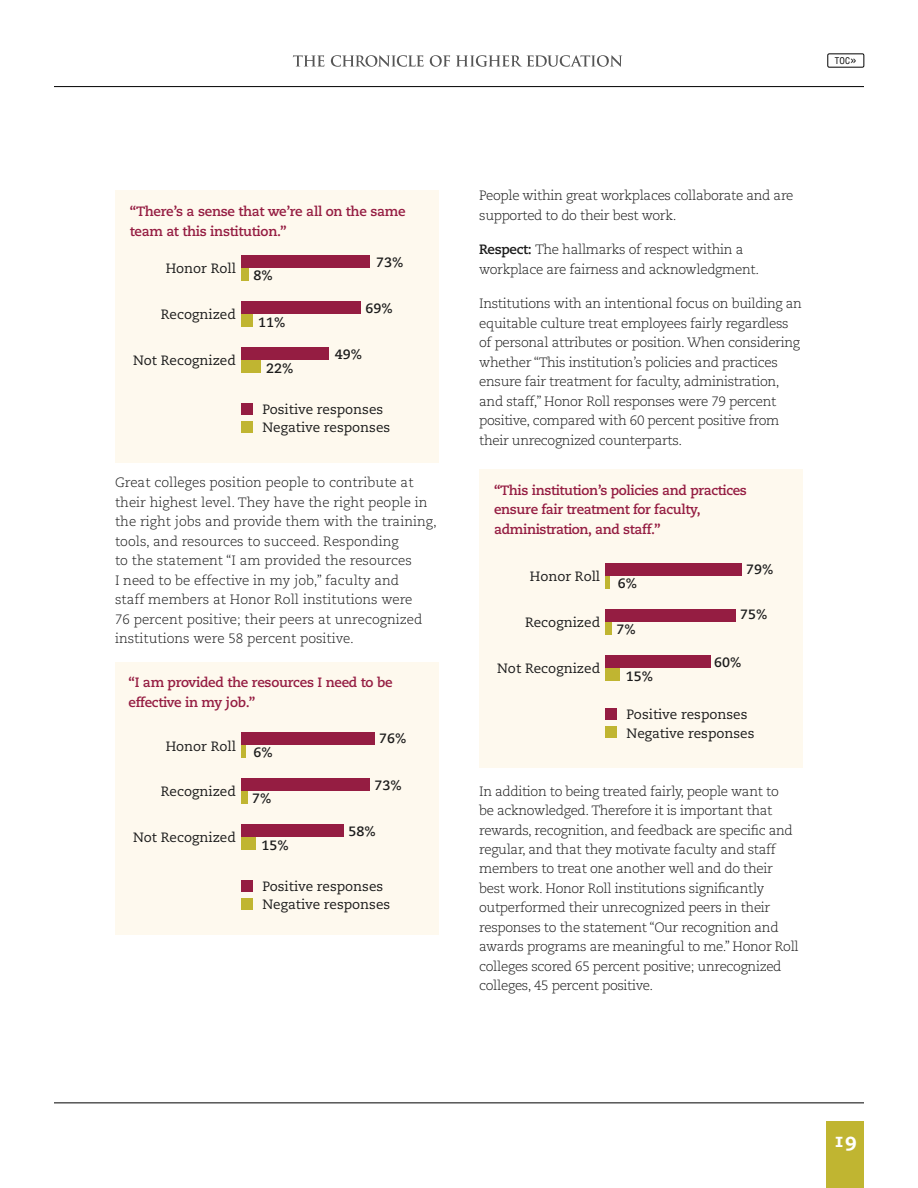
<style>
.page{position:relative;width:918px;height:1188px;background:#fff}
.page>*{position:absolute;margin:0;border:0;box-sizing:border-box;transform-origin:0 0}
.t1{font:800 19.5px "Caecilia LT Std";color:#fff}
.t2{font:300 13.5px/19.5px "Caecilia LT Std";letter-spacing:-.025em;color:#1c1c1c}
.t3{font:300 13.5px/19.5px "Caecilia LT Std";color:#1c1c1c}
.t4{font:700 13.5px/19.5px "Caecilia LT Std";letter-spacing:-.025em;color:#951d42}
.t5{font:13.5px/18.1px "Caecilia LT Std";color:#1c1c1c}
.t6{font:700 13.5px "Caecilia LT Std";color:#1c1c1c}
.t7{font:condensed 9px "Helvetica LT Std";color:#000}
.s1{font-size:13.5px}
.s2{font-weight:700}
</style>
<div class="page">
<div style="left:826px;top:1121px;width:38px;height:67px;background:#c0b531"></div>
<hr style="left:54px;top:1103px;width:810px;height:1px;background:#000">
<svg style="left:293px;top:55px;width:31px;height:12px"></svg>
<svg style="left:331px;top:55px;width:93px;height:12px"></svg>
<svg style="left:430px;top:55px;width:20px;height:12px"></svg>
<svg style="left:456px;top:55px;width:166px;height:12px"></svg>
<div style="left:828px;top:54px;width:36px;height:13px;border:1px solid #000"></div>
<hr style="left:54px;top:86px;width:810px;height:1px;background:#000">
<div style="left:115px;top:663px;width:324px;height:272px;background:#fef9ee"></div>
<div style="left:241px;top:880px;width:12px;height:12px;background:#951d42"></div>
<div style="left:241px;top:898px;width:12px;height:12px;background:#c0b531"></div>
<div style="left:241px;top:733px;width:134px;height:12px;background:#951d42"></div>
<div style="left:241px;top:778px;width:129px;height:13px;background:#951d42"></div>
<div style="left:241px;top:791px;width:6px;height:13px;background:#c0b531"></div>
<div style="left:241px;top:824px;width:103px;height:13px;background:#951d42"></div>
<div style="left:241px;top:837px;width:15px;height:13px;background:#c0b531"></div>
<div style="left:241px;top:745px;width:5px;height:13px;background:#c0b531"></div>
<div style="left:115px;top:190px;width:324px;height:272px;background:#fef9ee"></div>
<div style="left:241px;top:255px;width:129px;height:13px;background:#951d42"></div>
<div style="left:241px;top:268px;width:8px;height:13px;background:#c0b531"></div>
<div style="left:241px;top:301px;width:120px;height:13px;background:#951d42"></div>
<div style="left:241px;top:314px;width:12px;height:13px;background:#c0b531"></div>
<div style="left:241px;top:347px;width:87px;height:13px;background:#951d42"></div>
<div style="left:241px;top:360px;width:19px;height:13px;background:#c0b531"></div>
<div style="left:241px;top:403px;width:12px;height:12px;background:#951d42"></div>
<div style="left:241px;top:421px;width:12px;height:12px;background:#c0b531"></div>
<div style="left:479px;top:470px;width:324px;height:298px;background:#fef9ee"></div>
<div style="left:605px;top:708px;width:12px;height:12px;background:#951d42"></div>
<div style="left:605px;top:726px;width:12px;height:12px;background:#c0b531"></div>
<div style="left:605px;top:563px;width:137px;height:13px;background:#951d42"></div>
<div style="left:605px;top:609px;width:131px;height:13px;background:#951d42"></div>
<div style="left:605px;top:622px;width:6px;height:13px;background:#c0b531"></div>
<div style="left:605px;top:655px;width:106px;height:13px;background:#951d42"></div>
<div style="left:605px;top:668px;width:15px;height:13px;background:#c0b531"></div>
<div style="left:605px;top:576px;width:5px;height:13px;background:#c0b531"></div>
<p class="t7" style="left:835px;top:55px;width:24px">TOC<span class="s1">»</span></p>
<p class="t4" style="left:130px;top:202px;width:277px">“There’s a sense that we’re all on the same team at this institution.”</p>
<p class="t6" style="left:376px;top:254px;width:29px">73%</p>
<p class="t5" style="left:166px;top:260px;width:72px">Honor Roll</p>
<p class="t6" style="left:254px;top:267px;width:21px">8%</p>
<p class="t5" style="left:161px;top:306px;width:77px">Recognized</p>
<p class="t5" style="left:133px;top:352px;width:104px">Not Recognized</p>
<p class="t6" style="left:258px;top:315px;width:29px">11%</p>
<p class="t6" style="left:266px;top:360px;width:29px">22%</p>
<p class="t6" style="left:366px;top:300px;width:29px">69%</p>
<p class="t6" style="left:335px;top:346px;width:29px">49%</p>
<p class="t5" style="left:262px;top:400px;width:129px">Positive responses<br>Negative responses</p>
<p class="t3" style="left:115px;top:473px;width:323px">Great colleges position people to contribute at their highest level. They have the right people in the right jobs and provide them with the training, tools, and resources to succeed. Responding<br>to the statement “I am provided the resources<br>I need to be effective in my job,” faculty and<br>staff members at Honor Roll institutions were<br>76 percent positive; their peers at unrecognized institutions were 58 percent positive.</p>
<p class="t4" style="left:129px;top:673px;width:266px">“I am provided the resources I need to be effective in my job.”</p>
<p class="t5" style="left:166px;top:737px;width:72px">Honor Roll</p>
<p class="t5" style="left:161px;top:783px;width:77px">Recognized</p>
<p class="t5" style="left:133px;top:829px;width:104px">Not Recognized</p>
<p class="t6" style="left:254px;top:744px;width:21px">6%</p>
<p class="t6" style="left:252px;top:790px;width:21px">7%</p>
<p class="t6" style="left:262px;top:837px;width:29px">15%</p>
<p class="t6" style="left:379px;top:730px;width:29px">76%</p>
<p class="t6" style="left:375px;top:777px;width:29px">73%</p>
<p class="t6" style="left:348px;top:823px;width:29px">58%</p>
<p class="t5" style="left:262px;top:878px;width:129px">Positive responses<br>Negative responses</p>
<p class="t2" style="left:479px;top:186px;width:316px">People within great workplaces collaborate and are supported to do their best work.</p>
<p class="t2" style="left:479px;top:240px;width:281px"><span class="s2">Respect:</span> The hallmarks of respect within a workplace are fairness and acknowledgment.</p>
<p class="t2" style="left:479px;top:294px;width:324px">Institutions with an intentional focus on building an equitable culture treat employees fairly regardless of personal attributes or position. When considering whether “This institution’s policies and practices ensure fair treatment for faculty, administration, and staff,” Honor Roll responses were 79 percent positive, compared with 60 percent positive from their unrecognized counterparts.</p>
<p class="t4" style="left:494px;top:480px;width:254px">“This institution’s policies and practices ensure fair treatment for faculty, administration, and staff.”</p>
<p class="t5" style="left:530px;top:568px;width:72px">Honor Roll</p>
<p class="t5" style="left:525px;top:614px;width:77px">Recognized</p>
<p class="t5" style="left:497px;top:660px;width:104px">Not Recognized</p>
<p class="t6" style="left:618px;top:575px;width:21px">6%</p>
<p class="t6" style="left:616px;top:621px;width:21px">7%</p>
<p class="t6" style="left:626px;top:668px;width:29px">15%</p>
<p class="t6" style="left:746px;top:561px;width:29px">79%</p>
<p class="t6" style="left:740px;top:607px;width:29px">75%</p>
<p class="t6" style="left:714px;top:654px;width:29px">60%</p>
<p class="t5" style="left:627px;top:706px;width:129px">Positive responses<br>Negative responses</p>
<p class="t2" style="left:479px;top:781px;width:321px">In addition to being treated fairly, people want to<br>be acknowledged. Therefore it is important that rewards, recognition, and feedback are specific and regular, and that they motivate faculty and staff members to treat one another well and do their best work. Honor Roll institutions significantly outperformed their unrecognized peers in their responses to the statement “Our recognition and awards programs are meaningful to me.” Honor Roll colleges scored 65 percent positive; unrecognized colleges, 45 percent positive.</p>
<h1 class="t1" style="left:834px;top:1128px;width:24px">19</h1>
</div>
